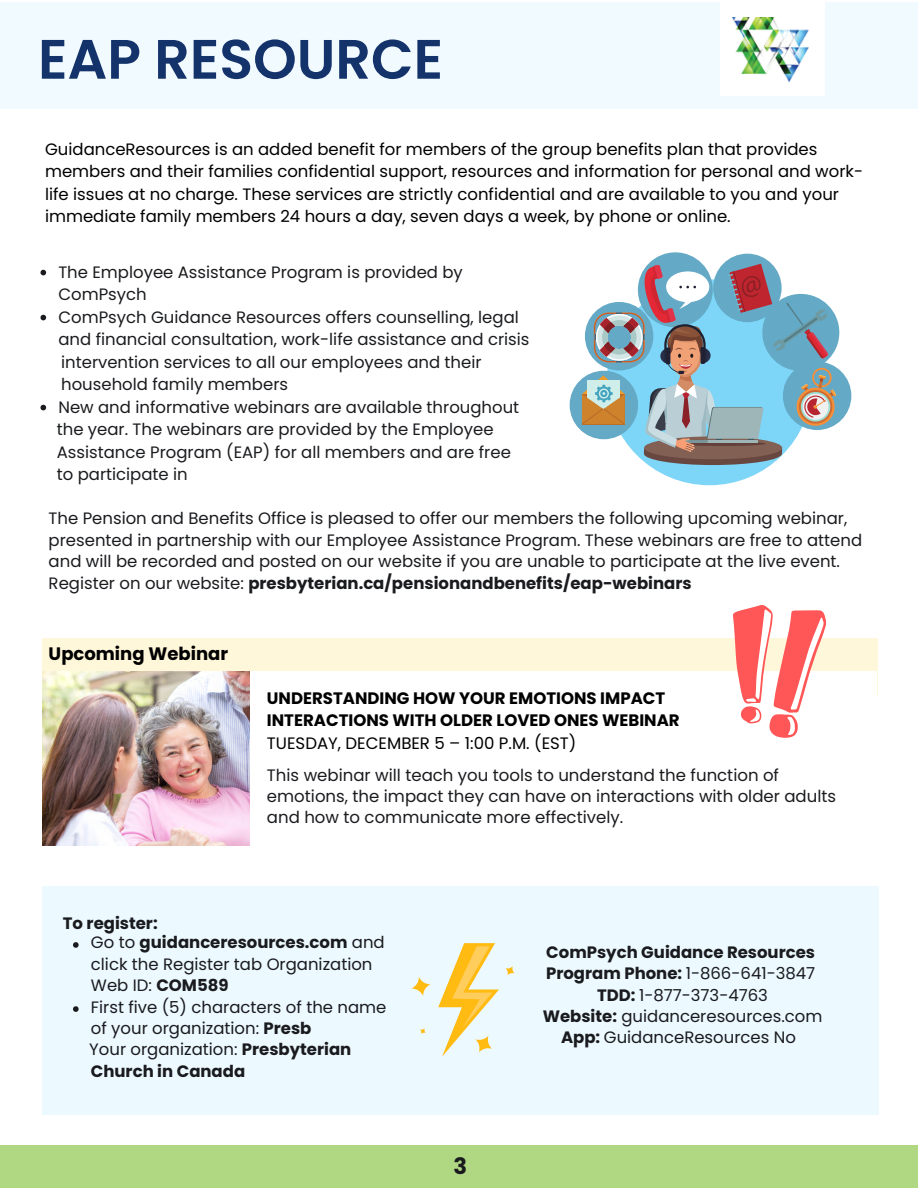
<style>
.page{position:relative;width:918px;height:1188px;background:#fff}
.page>*{position:absolute;margin:0;border:0;box-sizing:border-box;transform-origin:0 0}
.t1{font:600 55.5px "Poppins";color:#14336b}
.t2{font:700 22.5px "Poppins";color:#1a1b1e}
.t3{font:700 18px "Poppins";color:#000}
.t4{font:16.5px/21.3px "Poppins";color:#1a1b1e}
.t5{font:16.5px/22.5px "Poppins";color:#000}
.t6{font:700 16.5px/22.6px "Poppins";color:#000}
.t7{font:700 16.5px/19.8px "Poppins";color:#1a1b1e}
.s1{font-weight:700}
.s2{font-weight:400}
</style>
<div class="page">
<div style="left:0;top:1145px;width:918px;height:43px;background:#b0d782"></div>
<div style="left:43px;top:638px;width:835px;height:58px;background:#fff7d9"></div>
<div style="left:47px;top:671px;width:830px;height:175px;background:#fff"></div>
<img style="left:43px;top:671px;width:207px;height:175px">
<div style="left:607px;top:279px;width:205px;height:206px;background:#7dd5f7;border-radius:50%"></div>
<div style="left:570px;top:371px;width:68px;height:68px;background:#64a9c6;border-radius:50%"></div>
<div style="left:638px;top:252px;width:75px;height:75px;background:#64a9c6;border-radius:50%"></div>
<div style="left:713px;top:254px;width:69px;height:68px;background:#64a9c6;border-radius:50%"></div>
<div style="left:783px;top:362px;width:68px;height:68px;background:#64a9c6;border-radius:50%"></div>
<svg style="left:582px;top:264px;width:254px;height:201px"></svg>
<svg style="left:733px;top:605px;width:93px;height:133px"></svg>
<div style="left:0;top:2px;width:918px;height:106px;background:#ecf9ff"></div>
<div style="left:720px;top:2px;width:104px;height:94px;background:#fff"></div>
<img style="left:733px;top:18px;width:76px;height:65px">
<svg style="left:40px;top:270px;width:6px;height:5px"></svg>
<svg style="left:40px;top:315px;width:6px;height:5px"></svg>
<svg style="left:40px;top:405px;width:6px;height:5px"></svg>
<div style="left:42px;top:886px;width:435px;height:228px;background:#ecf9ff"></div>
<div style="left:477px;top:886px;width:402px;height:228px;background:#ecf9ff"></div>
<svg style="left:411px;top:943px;width:104px;height:114px"></svg>
<svg style="left:73px;top:942px;width:6px;height:6px"></svg>
<svg style="left:73px;top:1006px;width:6px;height:6px"></svg>
<h1 class="t1" style="left:38px;top:27px;width:407px">EAP RESOURCE</h1>
<p class="t5" style="left:45px;top:138px;width:820px">GuidanceResources is an added benefit for members of the group benefits plan that provides members and their families confidential support, resources and information for personal and work&shy;life issues at no charge. These services are strictly confidential and are available to you and your immediate family members 24 hours a day, seven days a week, by phone or online.</p>
<p class="t4" style="left:58px;top:261px;width:473px;line-height:22.5px">The Employee Assistance Program is provided by ComPsych<br>ComPsych Guidance Resources offers counselling, legal and financial consultation, work-life assistance and crisis</p>
<p class="t4" style="left:61px;top:351px;width:422px;line-height:22.5px">intervention services to all our employees and their household family members</p>
<p class="t4" style="left:57px;top:418px;width:456px;line-height:22.5px">the year. The webinars are provided by the Employee<br>Assistance Program (EAP) for all members and are free to participate in</p>
<p class="t4" style="left:58px;top:396px;width:462px">New and informative webinars are available throughout</p>
<p class="t4" style="left:49px;top:508px;width:815px">The Pension and Benefits Office is pleased to offer our members the following upcoming webinar, presented in partnership with our Employee Assistance Program. These webinars are free to attend and will be recorded and posted on our website if you are unable to participate at the live event.<br>Register on our website: <span class="s1">presbyterian.ca/pensionandbenefits/eap-webinars</span></p>
<p class="t3" style="left:49px;top:643px;width:181px">Upcoming Webinar</p>
<p class="t6" style="left:267px;top:687px;width:414px">UNDERSTANDING HOW YOUR EMOTIONS IMPACT<br>INTERACTIONS WITH OLDER LOVED ONES WEBINAR</p>
<p class="t5" style="left:267px;top:732px;width:311px">TUESDAY, DECEMBER 5 – 1:00 P.M. (EST)</p>
<p class="t4" style="left:267px;top:764px;width:571px">This webinar will teach you tools to understand the function of emotions, the impact they can have on interactions with older adults and how to communicate more effectively.</p>
<p class="t7" style="left:91px;top:913px;width:295px;text-indent:-28px">To register:<br><span class="s2">Go to</span> guidanceresources.com <span class="s2">and</span></p>
<p class="t4" style="left:89px;top:953px;width:299px">click the Register tab Organization<br>Web ID: <span class="s1">COM589<br></span>First five (5) characters of the name of your organization: <span class="s1">Presb<br></span>Your organization: <span class="s1">Presbyterian<br>Church in Canada</span></p>
<h2 class="t2" style="left:454px;top:1153px;width:15px">3</h2>
<p class="t4" style="left:543px;top:941px;width:281px;text-align:center"><span class="s1">ComPsych Guidance Resources<br>Program Phone:</span> 1-866-641-3847<br><span class="s1">TDD:</span> 1-877-373-4763<br><span class="s1">Website:</span> guidanceresources.com<br><span class="s1">App:</span> GuidanceResources No</p>
</div>
